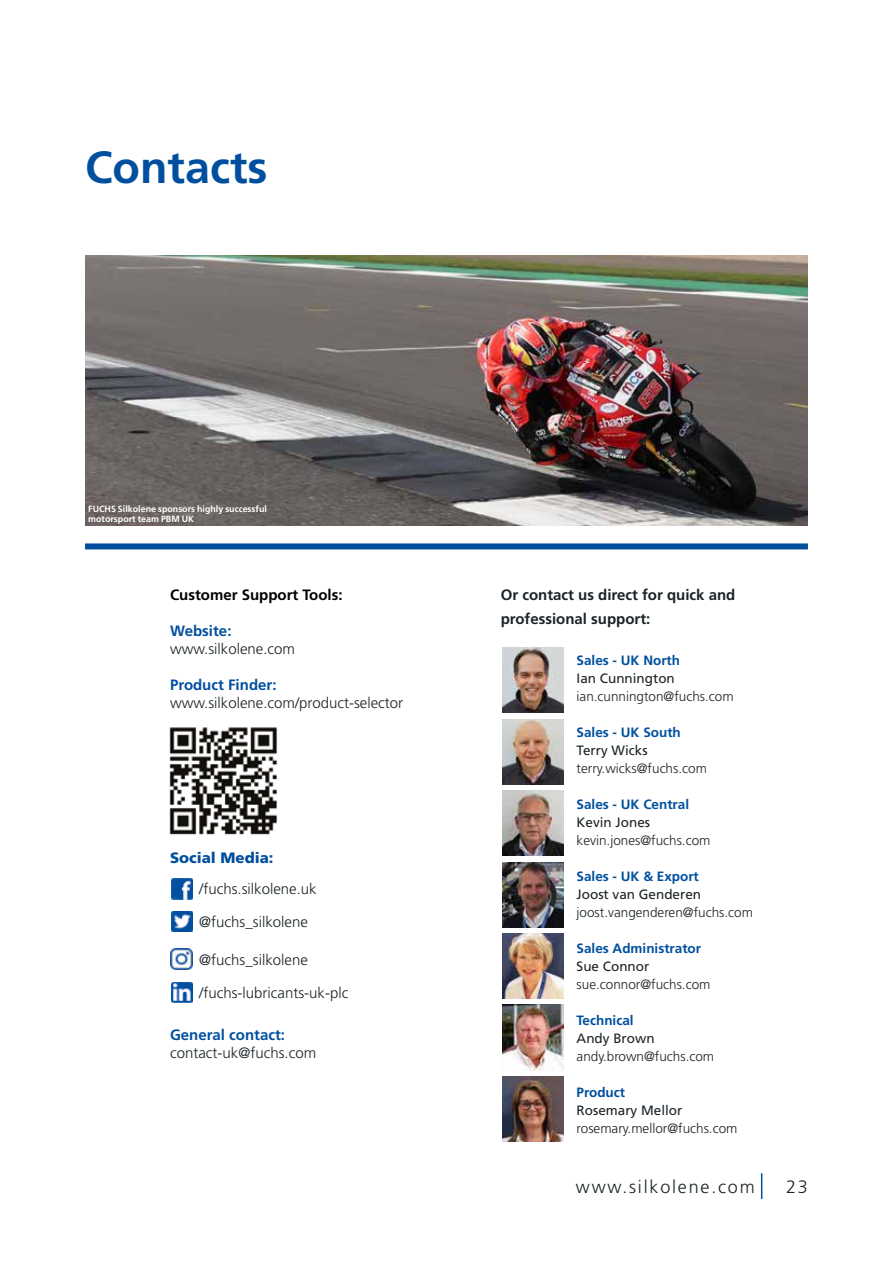
<style>
.page{position:relative;width:893px;height:1263px;background:#fff}
.page>*{position:absolute;margin:0;border:0;box-sizing:border-box;transform-origin:0 0}
.t1{font:700 45px "Frutiger LT Std";color:#004f9f}
.t2{font:300 18px "Frutiger LT Std";letter-spacing:.1em;color:#1b2327}
.t3{font:300 15px "Frutiger LT Std";color:#1b2327}
.t4{font:700 15px/24px "Frutiger LT Std";color:#1b2327}
.t5{font:700 15px "Frutiger LT Std";color:#004f9f}
.t6{font:700 15px "Frutiger LT Std";color:#000}
.t7{font:900 15px "Frutiger LT Std";color:#004f9f}
.t8{font:300 13.5px "Frutiger LT Std";color:#1b2327}
.t9{font:700 13.5px "Frutiger LT Std";color:#004f9f}
.t10{font:13.5px "Frutiger LT Std";color:#1b2327}
.t11{font:700 9px/10.5px "Frutiger LT Std";color:#fff}
</style>
<div class="page">
<img style="left:85px;top:255px;width:723px;height:270px">
<img style="left:169px;top:727px;width:108px;height:108px">
<img style="left:171px;top:879px;width:21px;height:20px">
<img style="left:171px;top:912px;width:21px;height:20px">
<img style="left:171px;top:982px;width:21px;height:20px">
<img style="left:503px;top:791px;width:60px;height:65px">
<img style="left:503px;top:719px;width:60px;height:65px">
<img style="left:503px;top:648px;width:60px;height:65px">
<img style="left:503px;top:933px;width:60px;height:65px">
<img style="left:503px;top:1005px;width:60px;height:65px">
<img style="left:503px;top:1076px;width:60px;height:65px">
<div style="left:85px;top:543px;width:723px;height:6px;background:#004f9f"></div>
<img style="left:171px;top:948px;width:21px;height:22px">
<svg style="left:761px;top:1173px;width:1px;height:26px"></svg>
<img style="left:503px;top:862px;width:60px;height:65px">
<h1 class="t1" style="left:85px;top:140px;width:184px">Contacts</h1>
<p class="t11" style="left:88px;top:503px;width:180px">FUCHS Silkolene sponsors highly successful motorsport team PBM UK</p>
<p class="t6" style="left:170px;top:586px;width:174px">Customer Support Tools:</p>
<p class="t5" style="left:170px;top:622px;width:63px">Website:</p>
<p class="t3" style="left:170px;top:640px;width:127px">www.silkolene.com</p>
<p class="t5" style="left:170px;top:676px;width:108px">Product Finder:</p>
<p class="t3" style="left:170px;top:694px;width:235px">www.silkolene.com/product-selector</p>
<p class="t7" style="left:170px;top:848px;width:105px">Social Media:</p>
<p class="t3" style="left:199px;top:880px;width:119px">/fuchs.silkolene.uk</p>
<p class="t3" style="left:199px;top:913px;width:110px">@fuchs_silkolene</p>
<p class="t3" style="left:199px;top:951px;width:110px">@fuchs_silkolene</p>
<p class="t3" style="left:199px;top:984px;width:151px">/fuchs-lubricants-uk-plc</p>
<p class="t5" style="left:170px;top:1026px;width:117px">General contact:</p>
<p class="t3" style="left:170px;top:1044px;width:148px">contact-uk@fuchs.com</p>
<p class="t4" style="left:501px;top:583px;width:236px">Or contact us direct for quick and professional support:</p>
<p class="t9" style="left:577px;top:652px;width:105px">Sales - UK North</p>
<p class="t10" style="left:577px;top:670px;width:100px">Ian Cunnington</p>
<p class="t8" style="left:577px;top:688px;width:159px">ian.cunnington@fuchs.com</p>
<p class="t9" style="left:577px;top:724px;width:106px">Sales - UK South</p>
<p class="t10" style="left:577px;top:742px;width:73px">Terry Wicks</p>
<p class="t8" style="left:577px;top:760px;width:132px">terry.wicks@fuchs.com</p>
<p class="t9" style="left:577px;top:796px;width:114px">Sales - UK Central</p>
<p class="t10" style="left:577px;top:814px;width:75px">Kevin Jones</p>
<p class="t8" style="left:577px;top:832px;width:135px">kevin.jones@fuchs.com</p>
<p class="t9" style="left:577px;top:868px;width:124px">Sales - UK &amp; Export</p>
<p class="t10" style="left:577px;top:886px;width:126px">Joost van Genderen</p>
<p class="t8" style="left:577px;top:904px;width:178px">joost.vangenderen@fuchs.com</p>
<p class="t9" style="left:577px;top:940px;width:126px">Sales Administrator</p>
<p class="t10" style="left:577px;top:958px;width:74px">Sue Connor</p>
<p class="t8" style="left:577px;top:976px;width:135px">sue.connor@fuchs.com</p>
<p class="t9" style="left:577px;top:1012px;width:59px">Technical</p>
<p class="t10" style="left:577px;top:1030px;width:79px">Andy Brown</p>
<p class="t8" style="left:577px;top:1048px;width:139px">andy.brown@fuchs.com</p>
<p class="t9" style="left:577px;top:1084px;width:50px">Product</p>
<p class="t10" style="left:577px;top:1102px;width:107px">Rosemary Mellor</p>
<p class="t8" style="left:577px;top:1120px;width:162px">rosemary.mellor@fuchs.com</p>
<h2 class="t2" style="left:576px;top:1176px;width:180px">www.silkolene.com</h2>
<h2 class="t2" style="left:786px;top:1176px;width:23px">23</h2>
</div>
